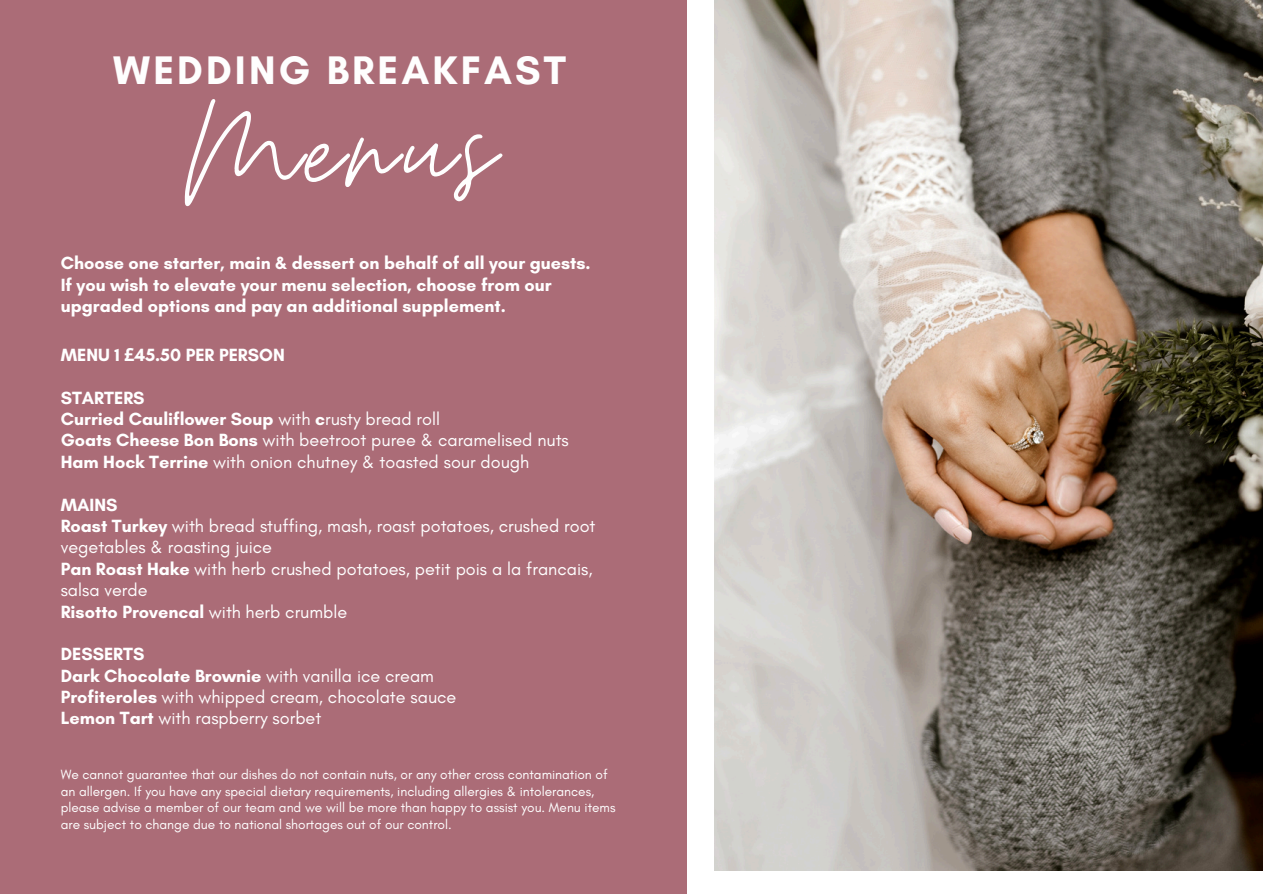
<style>
.page{position:relative;width:1263px;height:894px;background:#fff}
.page>*{position:absolute;margin:0;border:0;box-sizing:border-box;transform-origin:0 0}
.t1{font:157.65px "Moon Time";letter-spacing:.04em;color:#fefefe}
.t2{font:700 40.5px "Glacial Indifference";letter-spacing:.075em;color:#fefefe}
.t3{font:18px/21.3px "Glacial Indifference";color:#fff}
.t4{font:700 18px/21.3px "Glacial Indifference";color:#fff}
.t5{font:13.65px/16.8px "Glacial Indifference";color:#fff}
.s1{font-family:"Noto Sans"}
.s2{font-weight:700}
</style>
<div class="page">
<div style="left:0;top:0;width:1263px;height:893px;background:#ab6c77"></div>
<div style="left:687px;top:0;width:576px;height:893px;background:#fff"></div>
<img style="left:715px;top:0;width:548px;height:870px">
<h1 class="t2" style="left:113px;top:45px;width:454px">WEDDING BREAKFAST</h1>
<h2 class="t1" style="left:185px;top:54px;width:311px">Menus</h2>
<h5 class="t4" style="left:61px;top:252px;width:531px">Choose one starter, main &amp; dessert on behalf of all your guests.<br>If you wish to elevate your menu selection, choose from our upgraded options and pay an additional supplement.</h5>
<h4 class="t4" style="left:61px;top:344px;width:226px">MENU 1 <span class="s1">£</span>45.50 PER PERSON</h4>
<h3 class="t3" style="left:61px;top:386px;width:510px"><span class="s2">STARTERS<br>Curried Cauliflower Soup</span> with <span class="s2">c</span>rusty bread roll<br><span class="s2">Goats Cheese Bon Bons</span> with beetroot puree &amp; caramelised nuts <span class="s2">Ham Hock Terrine</span> with onion chutney &amp; toasted sour dough</h3>
<h5 class="t3" style="left:61px;top:493px;width:536px"><span class="s2">MAINS<br>Roast Turkey</span> with bread stuffing, mash, roast potatoes, crushed root vegetables &amp; roasting juice<br><span class="s2">Pan Roast Hake</span> with herb crushed potatoes, petit pois a la francais, salsa verde<br><span class="s2">Risotto Provencal</span> with herb crumble</h5>
<h5 class="t3" style="left:61px;top:643px;width:397px"><span class="s2">DESSERTS<br>Dark Chocolate Brownie</span> with vanilla ice cream <span class="s2">Profiteroles</span> with whipped cream, chocolate sauce <span class="s2">Lemon Tart</span> with raspberry sorbet</h5>
<p class="t5" style="left:61px;top:765px;width:556px">We cannot guarantee that our dishes do not contain nuts, or any other cross contamination of an allergen. If you have any special dietary requirements, including allergies &amp; intolerances, please advise a member of our team and we will be more than happy to assist you. Menu items are subject to change due to national shortages out of our control.</p>
</div>
